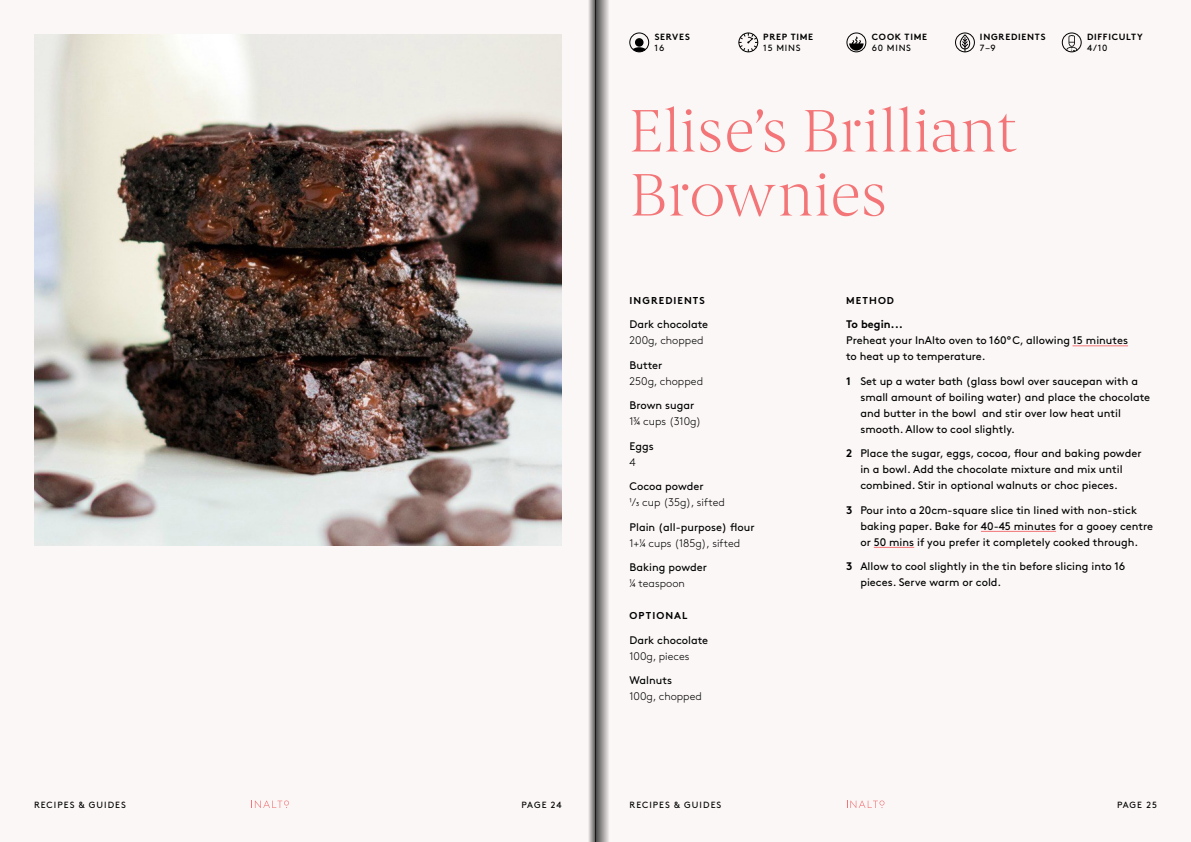
<style>
.page{position:relative;width:1191px;height:842px;background:#fbf7f6}
.page>*{position:absolute;margin:0;border:0;box-sizing:border-box;transform-origin:0 0}
.t1{font:300 60px/64px "Berlingske Serif";letter-spacing:.015em;color:#f37577}
.t2{font:11px/16px "Brown";color:#000}
.t3{font:300 11px "Brown";color:#000}
.t4{font:700 11px "Brown";color:#000}
.t5{font:700 10px "Brown";letter-spacing:.105em;color:#000}
.t6{font:9px "Brown";letter-spacing:.115em;color:#000}
.t7{font:700 9px "Brown";letter-spacing:.08em;color:#000}
.s1{font-weight:700}
</style>
<div class="page">
<svg style="left:847px;top:800px;width:37px;height:8px"></svg>
<svg style="left:251px;top:800px;width:38px;height:8px"></svg>
<svg style="left:631px;top:47px;width:17px;height:5px"></svg>
<div style="left:629px;top:33px;width:20px;height:19px;border:1px solid #000;border-radius:50%"></div>
<div style="left:635px;top:38px;width:8px;height:9px;background:#000;border-radius:50%"></div>
<div style="left:955px;top:33px;width:19px;height:19px;border:1px solid #000;border-radius:50%"></div>
<svg style="left:1066px;top:35px;width:11px;height:17px"></svg>
<div style="left:1062px;top:33px;width:19px;height:19px;border:1px solid #000;border-radius:50%"></div>
<div style="left:738px;top:33px;width:20px;height:19px;border:1px solid #000;border-radius:50%"></div>
<svg style="left:739px;top:33px;width:19px;height:19px"></svg>
<div style="left:846px;top:33px;width:20px;height:19px;border:1px solid #000;border-radius:50%"></div>
<svg style="left:849px;top:36px;width:14px;height:15px"></svg>
<svg style="left:959px;top:35px;width:11px;height:17px"></svg>
<hr style="left:1072px;top:346px;width:56px;height:1px;background:#f37577">
<hr style="left:981px;top:531px;width:75px;height:1px;background:#f37577">
<hr style="left:873px;top:547px;width:41px;height:1px;background:#f37577">
<img style="left:34px;top:34px;width:527px;height:511px">
<svg style="left:595px;top:0;width:14px;height:842px"></svg>
<svg style="left:588px;top:0;width:7px;height:842px"></svg>
<p class="t7" style="left:654px;top:30px;width:37px">SERVES</p>
<p class="t6" style="left:654px;top:41px;width:11px">16</p>
<p class="t7" style="left:763px;top:30px;width:51px">PREP TIME</p>
<p class="t6" style="left:763px;top:41px;width:39px">15 MINS</p>
<p class="t7" style="left:871px;top:30px;width:57px">COOK TIME</p>
<p class="t6" style="left:871px;top:41px;width:41px">60 MINS</p>
<p class="t7" style="left:980px;top:30px;width:67px">INGREDIENTS</p>
<p class="t6" style="left:980px;top:41px;width:17px">7–9</p>
<p class="t7" style="left:1087px;top:30px;width:57px">DIFFICULTY</p>
<p class="t6" style="left:1087px;top:41px;width:22px">4/10</p>
<h1 class="t1" style="left:629px;top:98px;width:388px">Elise’s Brilliant<br>Brownies</h1>
<p class="t5" style="left:629px;top:292px;width:77px">INGREDIENTS</p>
<p class="t2" style="left:629px;top:316px;width:80px">Dark chocolate</p>
<p class="t3" style="left:629px;top:332px;width:75px">200g, chopped</p>
<p class="t2" style="left:629px;top:356px;width:34px">Butter</p>
<p class="t3" style="left:629px;top:373px;width:75px">250g, chopped</p>
<p class="t2" style="left:629px;top:397px;width:66px">Brown sugar</p>
<p class="t3" style="left:629px;top:413px;width:73px">1¾ cups (310g)</p>
<p class="t2" style="left:629px;top:437px;width:26px">Eggs</p>
<p class="t3" style="left:629px;top:454px;width:8px">4</p>
<p class="t2" style="left:629px;top:478px;width:76px">Cocoa powder</p>
<p class="t3" style="left:629px;top:494px;width:97px">¹/₃ cup (35g), sifted</p>
<p class="t2" style="left:629px;top:518px;width:127px">Plain (all-purpose) flour</p>
<p class="t3" style="left:629px;top:535px;width:112px">1+¼ cups (185g), sifted</p>
<p class="t2" style="left:629px;top:559px;width:79px">Baking powder</p>
<p class="t3" style="left:629px;top:575px;width:57px">¼ teaspoon</p>
<p class="t5" style="left:629px;top:608px;width:59px">OPTIONAL</p>
<p class="t2" style="left:629px;top:631px;width:80px">Dark chocolate</p>
<p class="t3" style="left:629px;top:648px;width:61px">100g, pieces</p>
<p class="t2" style="left:629px;top:672px;width:44px">Walnuts</p>
<p class="t3" style="left:629px;top:688px;width:74px">100g, chopped</p>
<p class="t5" style="left:846px;top:292px;width:49px">METHOD</p>
<p class="t4" style="left:846px;top:316px;width:58px">To begin...</p>
<p class="t2" style="left:846px;top:332px;width:283px">Preheat your InAlto oven to 160°C, allowing 15 minutes to heat up to temperature.</p>
<p class="t2" style="left:860px;top:372px;width:291px;text-indent:-14px"><span class="s1">1</span> Set up a water bath (glass bowl over saucepan with a small amount of boiling water) and place the chocolate and butter in the bowl and stir over low heat until smooth. Allow to cool slightly.</p>
<p class="t2" style="left:860px;top:445px;width:283px;text-indent:-14px"><span class="s1">2</span> Place the sugar, eggs, cocoa, flour and baking powder in a bowl. Add the chocolate mixture and mix until combined. Stir in optional walnuts or choc pieces.</p>
<p class="t2" style="left:860px;top:501px;width:294px;text-indent:-14px"><span class="s1">3</span> Pour into a 20cm-square slice tin lined with non-stick baking paper. Bake for 40-45 minutes for a gooey centre or 50 mins if you prefer it completely cooked through.</p>
<p class="t2" style="left:860px;top:558px;width:266px;text-indent:-14px"><span class="s1">3</span> Allow to cool slightly in the tin before slicing into 16 pieces. Serve warm or cold.</p>
<p class="t6" style="left:34px;top:798px;width:93px">RECIPES &amp; GUIDES</p>
<p class="t6" style="left:521px;top:798px;width:41px">PAGE 24</p>
<p class="t6" style="left:629px;top:798px;width:93px">RECIPES &amp; GUIDES</p>
<p class="t6" style="left:1117px;top:798px;width:41px">PAGE 25</p>
</div>
